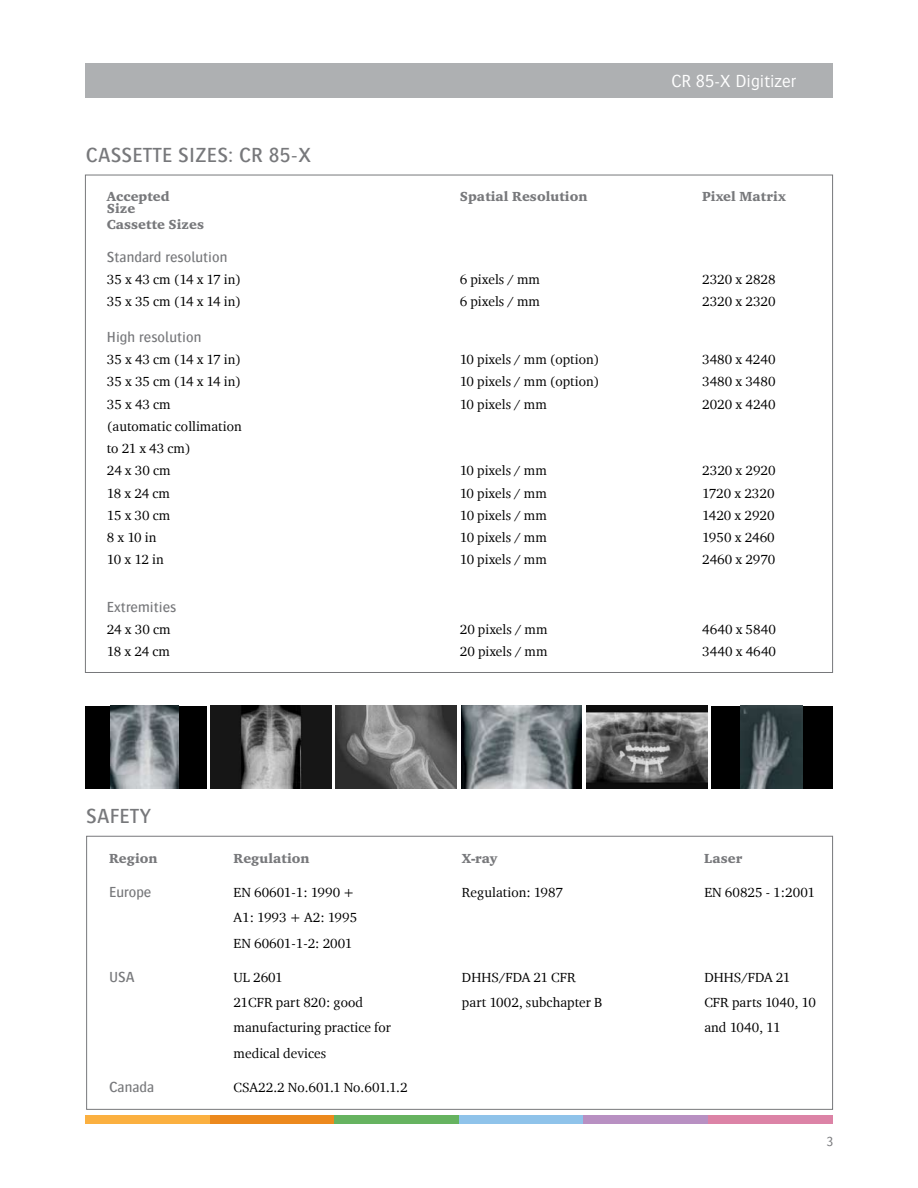
<style>
.page{position:relative;width:918px;height:1188px;background:#fff}
.page>*{position:absolute;margin:0;border:0;box-sizing:border-box;transform-origin:0 0}
.t1{font:500 21px "Bosis For Agfa";letter-spacing:.01em;color:#77787b}
.t2{font:300 18px "Bosis For Agfa";color:#fff}
.t3{font:500 15px "Bosis For Agfa";letter-spacing:.005em;color:#77787b}
.t4{font:13.5px/22.2px "Charter ITC For Agfa";letter-spacing:.005em;color:#000}
.t5{font:900 13.5px/16.2px "Charter ITC For Agfa";letter-spacing:.005em;color:#77787b}
.t6{font:300 13.5px "Bosis For Agfa";color:#77787b}
</style>
<div class="page">
<div style="left:85px;top:64px;width:748px;height:34px;background:#aeb0b2"></div>
<div style="left:85px;top:1116px;width:125px;height:8px;background:#fbb040"></div>
<div style="left:210px;top:1116px;width:124px;height:8px;background:#ec891d"></div>
<div style="left:334px;top:1116px;width:125px;height:8px;background:#66b360"></div>
<div style="left:459px;top:1116px;width:125px;height:8px;background:#8fc3ea"></div>
<div style="left:584px;top:1116px;width:124px;height:8px;background:#b890c2"></div>
<div style="left:708px;top:1116px;width:125px;height:8px;background:#dc83a6"></div>
<img style="left:586px;top:706px;width:122px;height:83px">
<img style="left:210px;top:706px;width:122px;height:83px">
<img style="left:336px;top:706px;width:121px;height:83px">
<div style="left:85px;top:706px;width:121px;height:83px;background:#000"></div>
<img style="left:110px;top:706px;width:69px;height:83px">
<div style="left:712px;top:706px;width:121px;height:83px;background:#000"></div>
<img style="left:740px;top:706px;width:63px;height:83px">
<img style="left:461px;top:706px;width:121px;height:83px">
<h1 class="t1" style="left:86px;top:144px;width:24px">CASSETTE</h1>
<h1 class="t1" style="left:178px;top:144px;width:11px">SIZES</h1>
<h1 class="t1" style="left:228px;top:144px;width:85px">: CR 85-X</h1>
<h2 class="t2" style="left:671px;top:72px;width:126px">CR 85-X Digitizer</h2>
<p class="t5" style="left:107px;top:188px;width:64px">Accepted</p>
<p class="t5" style="left:460px;top:188px;width:129px">Spatial Resolution</p>
<p class="t5" style="left:702px;top:188px;width:85px">Pixel Matrix</p>
<p class="t5" style="left:107px;top:200px;width:99px">Size<br>Cassette Sizes</p>
<p class="t3" style="left:107px;top:249px;width:122px">Standard resolution</p>
<p class="t4" style="left:107px;top:268px;width:136px">35 x 43 cm (14 x 17 in)</p>
<p class="t4" style="left:460px;top:268px;width:82px">6 pixels / mm</p>
<p class="t4" style="left:702px;top:268px;width:75px">2320 x 2828</p>
<p class="t4" style="left:107px;top:290px;width:136px">35 x 35 cm (14 x 14 in)</p>
<p class="t4" style="left:460px;top:290px;width:82px">6 pixels / mm</p>
<p class="t4" style="left:702px;top:290px;width:75px">2320 x 2320</p>
<p class="t3" style="left:107px;top:329px;width:96px">High resolution</p>
<p class="t4" style="left:107px;top:348px;width:136px">35 x 43 cm (14 x 17 in)</p>
<p class="t4" style="left:460px;top:348px;width:141px">10 pixels / mm (option)</p>
<p class="t4" style="left:702px;top:348px;width:75px">3480 x 4240</p>
<p class="t4" style="left:107px;top:370px;width:136px">35 x 35 cm (14 x 14 in)</p>
<p class="t4" style="left:460px;top:370px;width:141px">10 pixels / mm (option)</p>
<p class="t4" style="left:702px;top:370px;width:75px">3480 x 3480</p>
<p class="t4" style="left:107px;top:393px;width:65px">35 x 43 cm</p>
<p class="t4" style="left:460px;top:393px;width:88px">10 pixels / mm</p>
<p class="t4" style="left:702px;top:393px;width:75px">2020 x 4240</p>
<p class="t4" style="left:107px;top:415px;width:136px">(automatic collimation to 21 x 43 cm)<br>24 x 30 cm</p>
<p class="t4" style="left:460px;top:459px;width:88px">10 pixels / mm</p>
<p class="t4" style="left:702px;top:459px;width:75px">2320 x 2920</p>
<p class="t4" style="left:107px;top:482px;width:65px">18 x 24 cm</p>
<p class="t4" style="left:460px;top:482px;width:88px">10 pixels / mm</p>
<p class="t4" style="left:702px;top:482px;width:74px">1720 x 2320</p>
<p class="t4" style="left:107px;top:504px;width:65px">15 x 30 cm</p>
<p class="t4" style="left:460px;top:504px;width:88px">10 pixels / mm</p>
<p class="t4" style="left:702px;top:504px;width:74px">1420 x 2920</p>
<p class="t4" style="left:107px;top:526px;width:51px">8 x 10 in</p>
<p class="t4" style="left:460px;top:526px;width:88px">10 pixels / mm</p>
<p class="t4" style="left:702px;top:526px;width:74px">1950 x 2460</p>
<p class="t4" style="left:107px;top:548px;width:58px">10 x 12 in</p>
<p class="t4" style="left:460px;top:548px;width:88px">10 pixels / mm</p>
<p class="t4" style="left:702px;top:548px;width:75px">2460 x 2970</p>
<p class="t3" style="left:107px;top:599px;width:71px">Extremities</p>
<p class="t4" style="left:107px;top:618px;width:65px">24 x 30 cm</p>
<p class="t4" style="left:460px;top:618px;width:89px">20 pixels / mm</p>
<p class="t4" style="left:702px;top:618px;width:75px">4640 x 5840</p>
<p class="t4" style="left:107px;top:640px;width:65px">18 x 24 cm</p>
<p class="t4" style="left:460px;top:640px;width:89px">20 pixels / mm</p>
<p class="t4" style="left:702px;top:640px;width:75px">3440 x 4640</p>
<h1 class="t1" style="left:86px;top:805px;width:67px">safety</h1>
<p class="t5" style="left:109px;top:850px;width:50px">Region</p>
<p class="t5" style="left:234px;top:850px;width:78px">Regulation</p>
<p class="t5" style="left:462px;top:850px;width:37px">X-ray</p>
<p class="t5" style="left:704px;top:850px;width:39px">Laser</p>
<p class="t3" style="left:109px;top:884px;width:44px">Europe</p>
<p class="t4" style="left:234px;top:881px;width:123px">EN 60601-1: 1990 +</p>
<p class="t4" style="left:462px;top:881px;width:102px">Regulation: 1987</p>
<p class="t4" style="left:704px;top:881px;width:112px">EN 60825 - 1:2001</p>
<p class="t4" style="left:234px;top:905px;width:125px;line-height:25.2px">A1: 1993 + A2: 1995<br>EN 60601-1-2: 2001</p>
<p class="t3" style="left:109px;top:969px;width:10px">USA</p>
<p class="t4" style="left:234px;top:966px;width:51px">UL 2601</p>
<p class="t4" style="left:462px;top:966px;width:115px">DHHS/FDA 21 CFR</p>
<p class="t4" style="left:704px;top:966px;width:88px">DHHS/FDA 21</p>
<p class="t4" style="left:234px;top:991px;width:131px">21CFR part 820: good</p>
<p class="t4" style="left:462px;top:991px;width:142px">part 1002, subchapter B</p>
<p class="t4" style="left:704px;top:991px;width:113px">CFR parts 1040, 10</p>
<p class="t4" style="left:234px;top:1016px;width:159px">manufacturing practice for</p>
<p class="t4" style="left:704px;top:1016px;width:78px">and 1040, 11</p>
<p class="t4" style="left:234px;top:1042px;width:94px">medical devices</p>
<p class="t3" style="left:109px;top:1079px;width:47px">Canada</p>
<p class="t4" style="left:234px;top:1076px;width:176px">CSA22.2 No.601.1 No.601.1.2</p>
<p class="t6" style="left:826px;top:1135px;width:8px">3</p>
</div>
